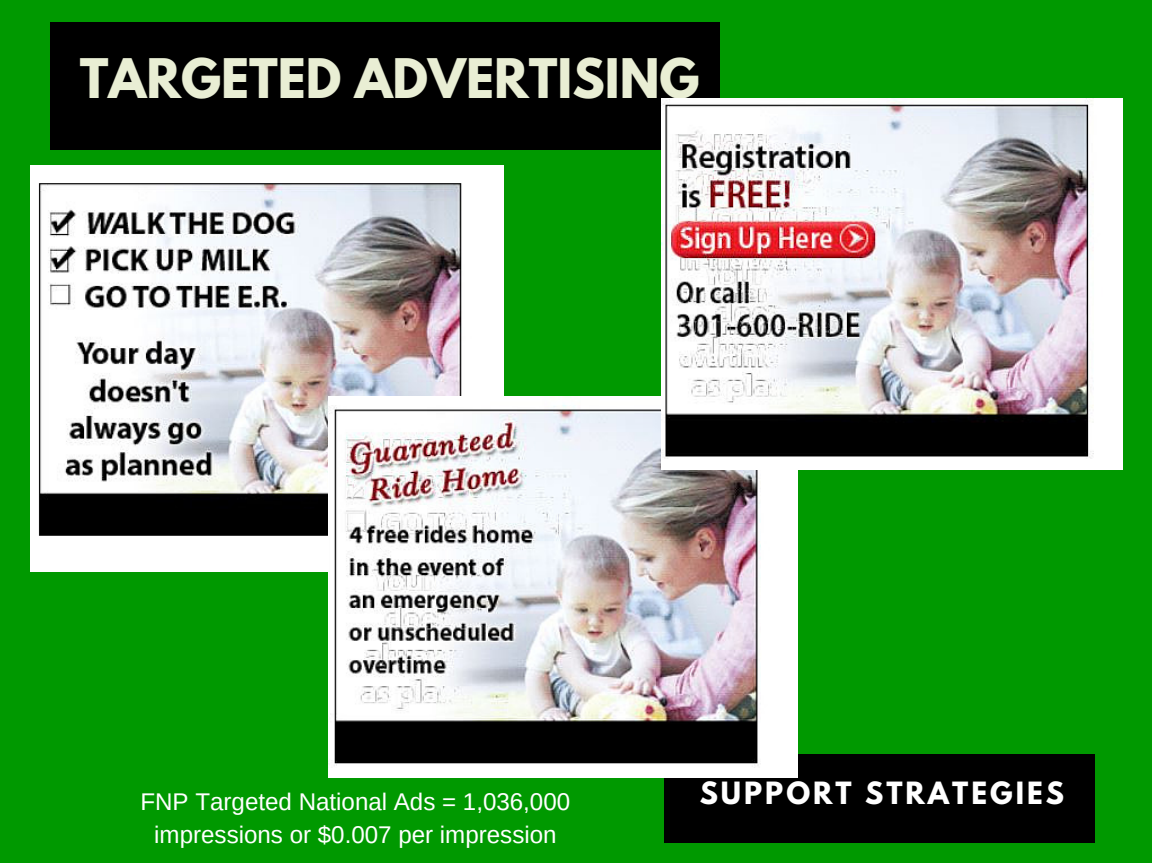
<style>
.page{position:relative;width:1152px;height:863px;background:#fff}
.page>*{position:absolute;margin:0;border:0;box-sizing:border-box;transform-origin:0 0}
.t1{font:700 48.3px "League Spartan";color:#e9eed4}
.t2{font:700 27.15px "League Spartan";letter-spacing:.11em;color:#fff}
.t3{font:24.15px/32.7px "Arimo";color:#fff;text-align:center}
</style>
<div class="page">
<div style="left:0;top:0;width:1152px;height:862px;background:#090"></div>
<div style="left:664px;top:753px;width:430px;height:89px;background:#000"></div>
<div style="left:51px;top:22px;width:669px;height:127px;background:#000"></div>
<img style="left:30px;top:165px;width:474px;height:406px">
<img style="left:328px;top:397px;width:470px;height:380px">
<img style="left:662px;top:99px;width:461px;height:370px">
<h1 class="t1" style="left:80px;top:54px;width:621px">TARGETED ADVERTISING</h1>
<p class="t3" style="left:141px;top:785px;width:431px">FNP Targeted National Ads = 1,036,000 impressions or $0.007 per impression</p>
<p class="t2" style="left:700px;top:780px;width:366px">SUPPORT STRATEGIES</p>
</div>
